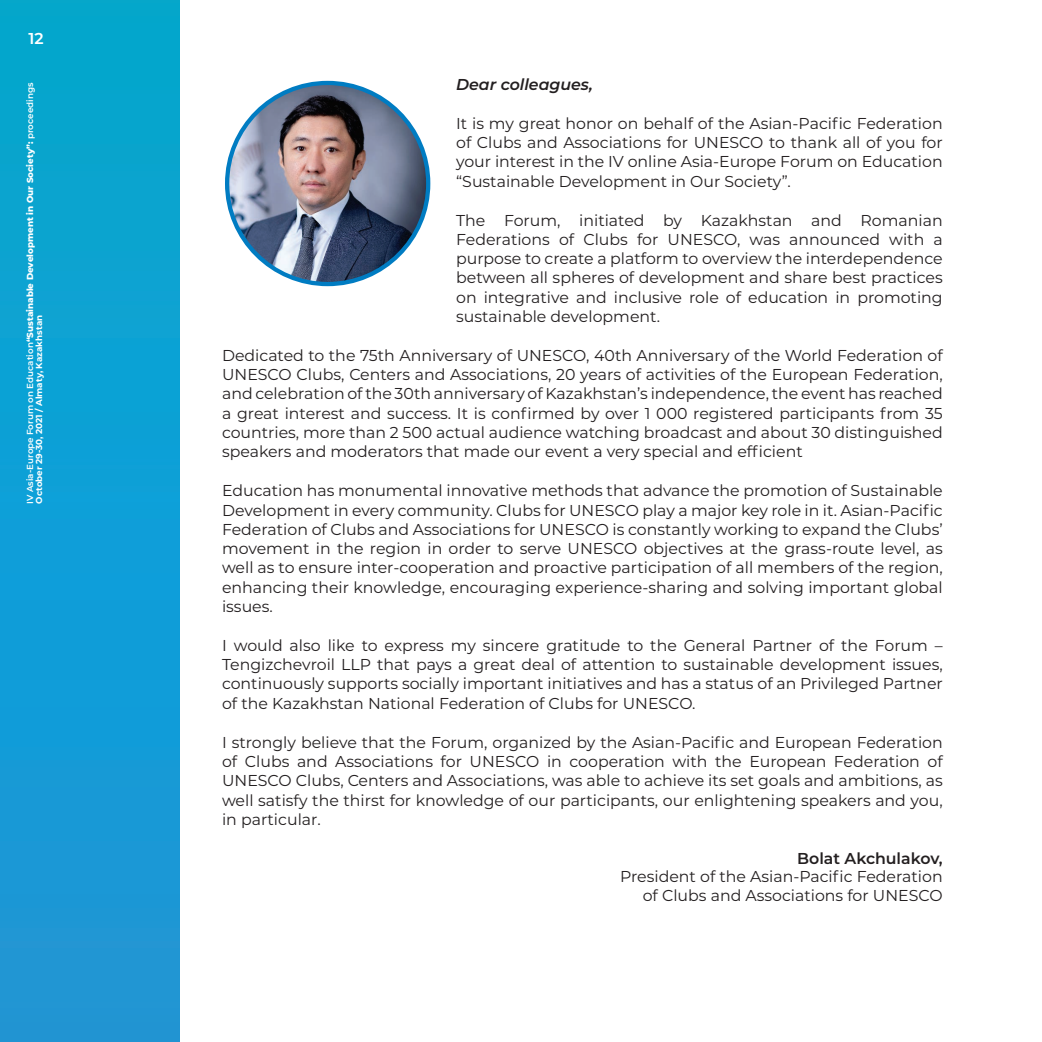
<style>
.page{position:relative;width:1042px;height:1042px;background:#fff}
.page>*{position:absolute;margin:0;border:0;box-sizing:border-box;transform-origin:0 0}
.t1{font:15.75px/19.2px "Montserrat";color:#231f20;text-align:justify}
.t2{font:600 15.75px "Montserrat";color:#231f20}
.t3{font:italic 600 15.75px "Montserrat";color:#231f20}
.t4{font:600 15.75px "Montserrat";color:#fff}
.t5{font:600 8.75px/8.8px "Montserrat";color:#fff}
.s1{font-weight:800}
.s2{font-weight:700}
</style>
<div class="page">
<img style="left:227px;top:83px;width:201px;height:201px;border-radius:100px">
<div style="left:225px;top:81px;width:205px;height:205px;border:4px solid #007cc2;border-radius:50%"></div>
<img style="left:0;top:0;width:179px;height:1042px">
<p class="t4" style="left:28px;top:27px;width:17px">12</p>
<p class="t5" style="left:25px;top:504px;width:422px;rotate:-90deg">IV Asia-Europe Forum on Education<span class="s1">“Sustainable Development in Our Society”:</span> proceedings<br><span class="s2">October 29-30, 2021 / Almaty, Kazakhstan</span></p>
<p class="t3" style="left:456px;top:73px;width:138px">Dear colleagues,</p>
<p class="t1" style="left:456px;top:113px;width:488px">It is my great honor on behalf of the Asian-Pacific Federation of Clubs and Associations for UNESCO to thank all of you for your interest in the IV online Asia-Europe Forum on Education “Sustainable Development in Our Society”.</p>
<p class="t1" style="left:456px;top:210px;width:488px">The Forum, initiated by Kazakhstan and Romanian Federations of Clubs for UNESCO, was announced with a purpose to create a platform to overview the interdependence between all spheres of development and share best practices on integrative and inclusive role of education in promoting sustainable development.</p>
<p class="t1" style="left:222px;top:345px;width:722px">Dedicated to the 75th Anniversary of UNESCO, 40th Anniversary of the World Federation of UNESCO Clubs, Centers and Associations, 20 years of activities of the European Federation, and celebration of the 30th anniversary of Kazakhstan’s independence, the event has reached a great interest and success. It is confirmed by over 1 000 registered participants from 35 countries, more than 2 500 actual audience watching broadcast and about 30 distinguished speakers and moderators that made our event a very special and efficient</p>
<p class="t1" style="left:222px;top:480px;width:722px">Education has monumental innovative methods that advance the promotion of Sustainable Development in every community. Clubs for UNESCO play a major key role in it. Asian-Pacific Federation of Clubs and Associations for UNESCO is constantly working to expand the Clubs’ movement in the region in order to serve UNESCO objectives at the grass-route level, as well as to ensure inter-cooperation and proactive participation of all members of the region, enhancing their knowledge, encouraging experience-sharing and solving important global issues.</p>
<p class="t1" style="left:222px;top:635px;width:722px">I would also like to express my sincere gratitude to the General Partner of the Forum – Tengizchevroil LLP that pays a great deal of attention to sustainable development issues, continuously supports socially important initiatives and has a status of an Privileged Partner of the Kazakhstan National Federation of Clubs for UNESCO.</p>
<p class="t1" style="left:222px;top:732px;width:722px">I strongly believe that the Forum, organized by the Asian-Pacific and European Federation of Clubs and Associations for UNESCO in cooperation with the European Federation of UNESCO Clubs, Centers and Associations, was able to achieve its set goals and ambitions, as well satisfy the thirst for knowledge of our participants, our enlightening speakers and you, in particular.</p>
<p class="t2" style="left:797px;top:847px;width:147px">Bolat Akchulakov,</p>
<p class="t1" style="left:620px;top:867px;width:324px;text-align:right">President of the Asian-Pacific Federation of Clubs and Associations for UNESCO</p>
</div>
